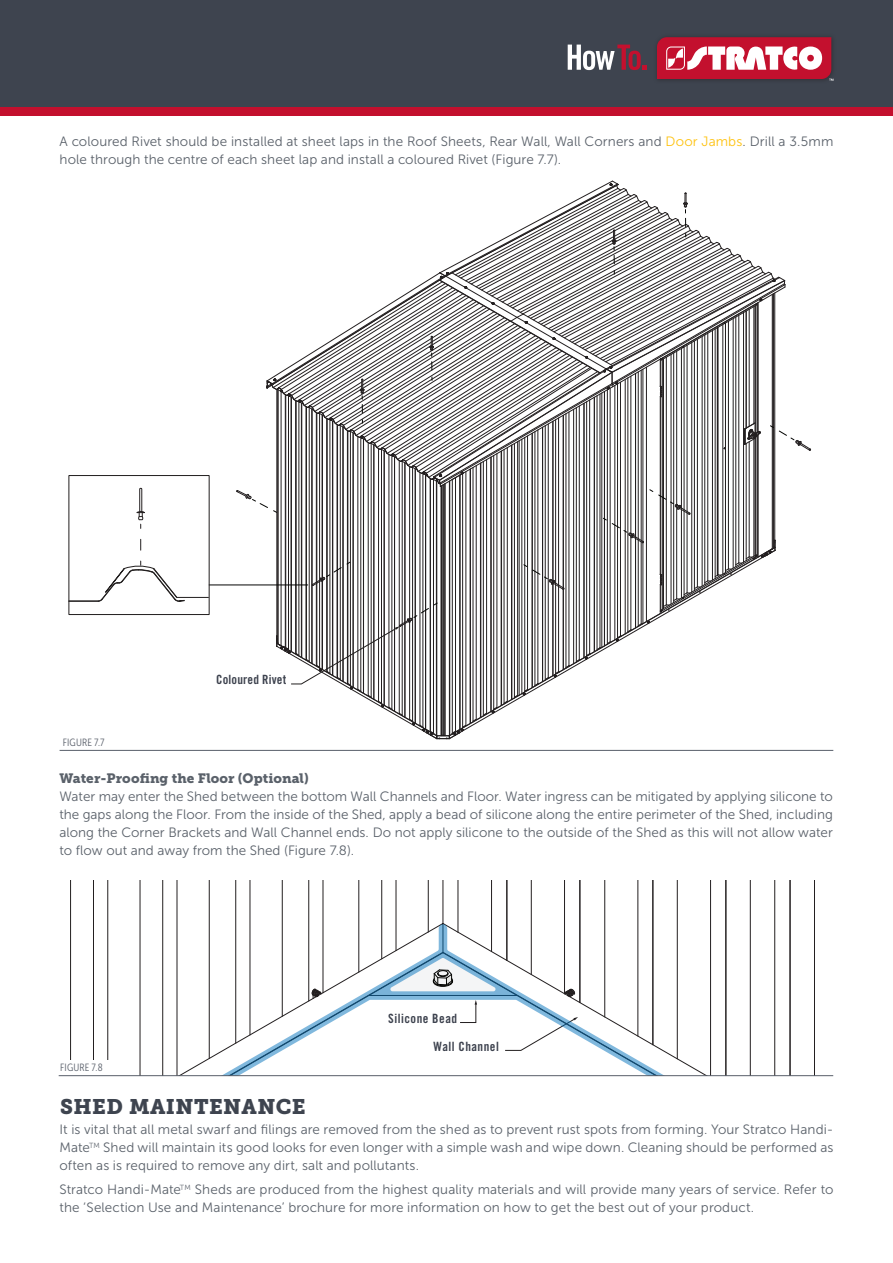
<style>
.page{position:relative;width:893px;height:1263px;background:#fff}
.page>*{position:absolute;margin:0;border:0;box-sizing:border-box;transform-origin:0 0}
.t1{font:21px "Museo Slab 900";letter-spacing:.02em;color:#3e444f}
.t2{font:13.5px/18px "Museo Sans 300";letter-spacing:.005em;color:#5a616a}
.t3{font:13.5px "Museo Slab 900";letter-spacing:.005em;color:#5a616a}
.t4{font:12.75px/27.9px "Trade Gothic LT Std Bd Cn 20";letter-spacing:.035em;color:#3d424e}
.t5{font:12.75px "Trade Gothic LT Std Bd Cn 20";letter-spacing:.015em;color:#3d424e}
.t6{font:10.5px "Museo Sans Cond 300";letter-spacing:.02em;color:#595f6a}
.s1{color:#fec210}
</style>
<div class="page">
<div style="left:0;top:0;width:893px;height:107px;background:#3e444f"></div>
<div style="left:0;top:107px;width:893px;height:9px;background:#c3102e"></div>
<svg style="left:568px;top:45px;width:79px;height:25px"></svg>
<div style="left:653px;top:33px;width:183px;height:51px;background:#3b404a"></div>
<svg style="left:657px;top:37px;width:176px;height:44px;background:#cb596d"></svg>
<hr style="left:209px;top:585px;width:99px;height:1px;background:#050504">
<hr style="left:177px;top:597px;width:31px;height:1px;background:#211e1e">
<svg style="left:136px;top:488px;width:9px;height:40px"></svg>
<svg style="left:71px;top:539px;width:114px;height:63px"></svg>
<div style="left:69px;top:475px;width:140px;height:140px;border:1px solid #211e1e"></div>
<svg style="left:236px;top:181px;width:575px;height:558px"></svg>
<hr style="left:60px;top:750px;width:773px;height:1px;background:#595f6a">
<hr style="left:428px;top:880px;width:1px;height:52px;background:#231f20">
<hr style="left:458px;top:880px;width:1px;height:52px;background:#231f20">
<hr style="left:396px;top:880px;width:1px;height:71px;background:#231f20">
<hr style="left:491px;top:880px;width:1px;height:71px;background:#231f20">
<hr style="left:381px;top:880px;width:1px;height:79px;background:#231f20">
<hr style="left:506px;top:880px;width:1px;height:80px;background:#231f20">
<hr style="left:507px;top:880px;width:1px;height:80px;background:#231f20">
<hr style="left:359px;top:880px;width:1px;height:92px;background:#231f20">
<hr style="left:531px;top:880px;width:1px;height:94px;background:#231f20">
<hr style="left:564px;top:880px;width:1px;height:113px;background:#231f20">
<hr style="left:323px;top:880px;width:1px;height:113px;background:#231f20">
<hr style="left:443px;top:880px;width:1px;height:43px;background:#231f20">
<hr style="left:162px;top:880px;width:1px;height:196px;background:#231f20">
<hr style="left:209px;top:880px;width:1px;height:178px;background:#231f20">
<hr style="left:235px;top:880px;width:1px;height:163px;background:#231f20">
<hr style="left:177px;top:880px;width:1px;height:196px;background:#231f20">
<hr style="left:652px;top:880px;width:1px;height:165px;background:#231f20">
<hr style="left:725px;top:880px;width:1px;height:196px;background:#231f20">
<hr style="left:653px;top:880px;width:1px;height:165px;background:#231f20">
<hr style="left:677px;top:880px;width:1px;height:179px;background:#231f20">
<hr style="left:710px;top:880px;width:1px;height:196px;background:#231f20">
<hr style="left:726px;top:880px;width:1px;height:196px;background:#231f20">
<hr style="left:750px;top:880px;width:1px;height:196px;background:#231f20">
<hr style="left:579px;top:880px;width:1px;height:122px;background:#231f20">
<hr style="left:308px;top:880px;width:1px;height:121px;background:#231f20">
<hr style="left:580px;top:880px;width:1px;height:123px;background:#231f20">
<hr style="left:282px;top:880px;width:1px;height:136px;background:#231f20">
<hr style="left:250px;top:880px;width:1px;height:155px;background:#231f20">
<hr style="left:638px;top:880px;width:1px;height:156px;background:#231f20">
<hr style="left:604px;top:880px;width:1px;height:137px;background:#231f20">
<hr style="left:774px;top:880px;width:1px;height:196px;background:#231f20">
<hr style="left:790px;top:880px;width:1px;height:196px;background:#231f20">
<hr style="left:814px;top:880px;width:1px;height:196px;background:#231f20">
<hr style="left:140px;top:880px;width:1px;height:196px;background:#231f20">
<hr style="left:108px;top:880px;width:1px;height:196px;background:#231f20">
<hr style="left:93px;top:880px;width:1px;height:196px;background:#231f20">
<hr style="left:70px;top:880px;width:1px;height:196px;background:#231f20">
<svg style="left:139px;top:924px;width:612px;height:151px"></svg>
<div style="left:59px;top:1060px;width:53px;height:15px;background:#fff"></div>
<hr style="left:59px;top:1075px;width:774px;height:1px;background:#595f6a">
<p class="t2" style="left:60px;top:133px;width:775px">A coloured Rivet should be installed at sheet laps in the Roof Sheets, Rear Wall, Wall Corners and <span class="s1">Door Jambs</span>. Drill a 3.5mm hole through the centre of each sheet lap and install a coloured Rivet (Figure 7.7).</p>
<p class="t6" style="left:63px;top:736px;width:43px">FIGURE 7.7</p>
<p class="t5" style="left:216px;top:672px;width:72px">Coloured Rivet</p>
<p class="t3" style="left:59px;top:770px;width:251px">Water-Proofing the Floor (Optional)</p>
<p class="t2" style="left:59px;top:787px;width:775px;text-align:justify">Water may enter the Shed between the bottom Wall Channels and Floor. Water ingress can be mitigated by applying silicone to the gaps along the Floor. From the inside of the Shed, apply a bead of silicone along the entire perimeter of the Shed, including along the Corner Brackets and Wall Channel ends. Do not apply silicone to the outside of the Shed as this will not allow water to flow out and away from the Shed (Figure 7.8).</p>
<p class="t4" style="left:433px;top:1004px;width:67px;text-indent:-45px">Silicone Bead<br>Wall Channel</p>
<p class="t6" style="left:60px;top:1061px;width:44px">FIGURE 7.8</p>
<p class="t1" style="left:60px;top:1094px;width:247px">SHED MAINTENANCE</p>
<p class="t2" style="left:60px;top:1121px;width:775px;text-align:justify">It is vital that all metal swarf and filings are removed from the shed as to prevent rust spots from forming. Your Stratco Handi-Mate<sup>TM</sup> Shed will maintain its good looks for even longer with a simple wash and wipe down. Cleaning should be performed as often as is required to remove any dirt, salt and pollutants.</p>
<p class="t2" style="left:60px;top:1181px;width:775px">Stratco Handi-Mate<sup>TM</sup> Sheds are produced from the highest quality materials and will provide many years of service. Refer to the ‘Selection Use and Maintenance’ brochure for more information on how to get the best out of your product.</p>
</div>
